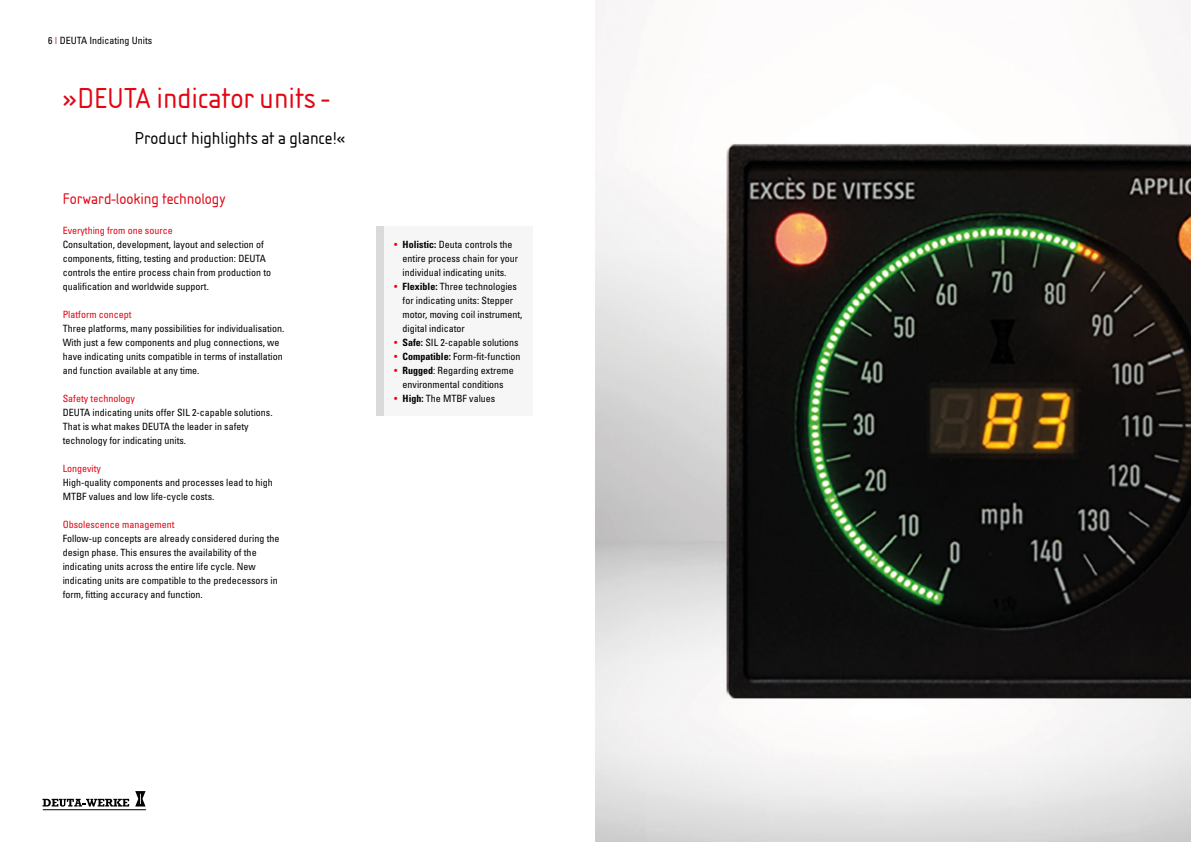
<style>
.page{position:relative;width:1191px;height:842px;background:#fff}
.page>*{position:absolute;margin:0;border:0;box-sizing:border-box;transform-origin:0 0}
.t1{font:30px "Isonorm";color:#e30613}
.t2{font:18px "Isonorm";color:#000}
.t3{font:16px "Isonorm";color:#e30613}
.t4{font:condensed 10px/14px "Univers";color:#000}
.t5{font:condensed 10px "Univers";color:#e30613}
.s1{color:#a51008}
.s2{color:#e30613}
.s3{font-weight:700}
</style>
<div class="page">
<svg style="left:43px;top:799px;width:86px;height:8px"></svg>
<svg style="left:135px;top:791px;width:10px;height:15px"></svg>
<hr style="left:43px;top:810px;width:103px;height:1px;background:#000">
<hr style="left:43px;top:809px;width:103px;height:1px;background:#000">
<div style="left:376px;top:227px;width:157px;height:189px;background:#f6f6f6"></div>
<div style="left:376px;top:227px;width:8px;height:189px;background:#dadada"></div>
<img style="left:595px;top:0;width:596px;height:842px">
<p class="t4" style="left:48px;top:33px;width:105px">6 <span class="s1">|</span> DEUTA Indicating Units</p>
<h1 class="t1" style="left:62px;top:81px;width:269px">»DEUTA indicator units -</h1>
<h2 class="t2" style="left:134px;top:128px;width:213px">Product highlights at a glance!«</h2>
<h3 class="t3" style="left:62px;top:190px;width:165px">Forward-looking technology</h3>
<p class="t5" style="left:63px;top:224px;width:111px">Everything from one source</p>
<p class="t4" style="left:63px;top:237px;width:210px">Consultation, development, layout and selection of components, fitting, testing and production: DEUTA controls the entire process chain from production to qualification and worldwide support.</p>
<p class="t5" style="left:63px;top:308px;width:70px">Platform concept</p>
<p class="t4" style="left:63px;top:321px;width:223px">Three platforms, many possibilities for individualisation.<br>With just a few components and plug connections, we have indicating units compatible in terms of installation and function available at any time.</p>
<p class="t5" style="left:63px;top:392px;width:74px">Safety technology</p>
<p class="t4" style="left:63px;top:405px;width:211px">DEUTA indicating units offer SIL 2-capable solutions.<br>That is what makes DEUTA the leader in safety technology for indicating units.</p>
<p class="t5" style="left:63px;top:462px;width:40px">Longevity</p>
<p class="t4" style="left:63px;top:475px;width:211px">High-quality components and processes lead to high<br>MTBF values and low life-cycle costs.</p>
<p class="t5" style="left:63px;top:518px;width:113px">Obsolescence management</p>
<p class="t4" style="left:63px;top:531px;width:218px">Follow-up concepts are already considered during the design phase. This ensures the availability of the indicating units across the entire life cycle. New indicating units are compatible to the predecessors in form, fitting accuracy and function.</p>
<p class="t4" style="left:402px;top:237px;width:117px;text-indent:-8px"><span class="s2">•</span> <span class="s3">Holistic:</span> Deuta controls the entire process chain for your individual indicating units.</p>
<p class="t4" style="left:402px;top:279px;width:121px;text-indent:-8px"><span class="s2">•</span> <span class="s3">Flexible:</span> Three technologies for indicating units: Stepper motor, moving coil instrument, digital indicator</p>
<p class="t4" style="left:394px;top:335px;width:126px"><span class="s2">•</span> <span class="s3">Safe:</span> SIL 2-capable solutions</p>
<p class="t4" style="left:394px;top:349px;width:128px"><span class="s2">•</span> <span class="s3">Compatible:</span> Form-fit-function</p>
<p class="t4" style="left:394px;top:363px;width:121px;text-align:center"><span class="s2">•</span> <span class="s3">Rugged</span>: Regarding extreme environmental conditions</p>
<p class="t4" style="left:394px;top:391px;width:103px"><span class="s2">•</span> <span class="s3">High:</span> The MTBF values</p>
</div>
